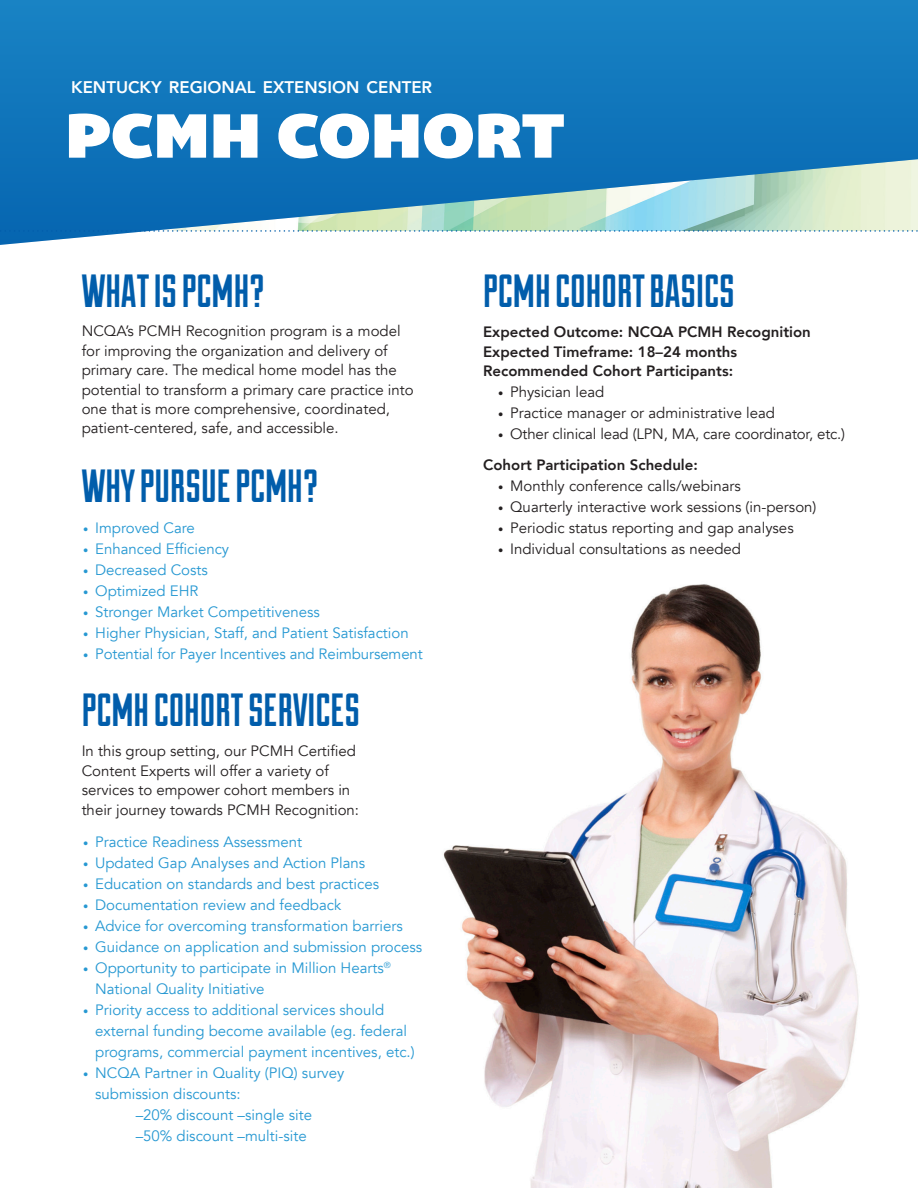
<style>
.page{position:relative;width:918px;height:1188px;background:#fff}
.page>*{position:absolute;margin:0;border:0;box-sizing:border-box;transform-origin:0 0}
.t1{font:64.05px "Bemio";color:#fff}
.t2{font:46.5px "Duke Fill";color:#015dab}
.t3{font:800 16.8px "Avenir";color:#fff}
.t4{font:15px/21px "Avenir";color:#2698d2}
.t5{font:15px/19.5px "Avenir";color:#231f20}
.t6{font:800 15px/19.5px "Avenir";color:#231f20}
.s1{font-size:10.5px}
</style>
<div class="page">
<svg style="left:0;top:0;width:918px;height:245px;background:#328ac1"></svg>
<svg style="left:0;top:230px;width:918px;height:2px"></svg>
<img style="left:443px;top:584px;width:416px;height:604px">
<p class="t3" style="left:71px;top:72px;width:363px">KENTUCKY REGIONAL EXTENSION CENTER</p>
<p class="t1" style="left:65px;top:85px;width:501px">PCMH COHORT</p>
<p class="t2" style="left:82px;top:264px;width:185px">WHAT IS PCMH?</p>
<p class="t5" style="left:82px;top:321px;width:334px">NCQA’s PCMH Recognition program is a model for improving the organization and delivery of primary care. The medical home model has the potential to transform a primary care practice into one that is more comprehensive, coordinated, patient-centered, safe, and accessible.</p>
<p class="t2" style="left:82px;top:459px;width:238px">WHY PURSUE PCMH?</p>
<p class="t4" style="left:83px;top:518px;width:113px"><span class="s1">•</span> Improved Care</p>
<p class="t4" style="left:83px;top:539px;width:147px"><span class="s1">•</span> Enhanced Efficiency</p>
<p class="t4" style="left:83px;top:560px;width:126px"><span class="s1">•</span> Decreased Costs</p>
<p class="t4" style="left:83px;top:581px;width:117px"><span class="s1">•</span> Optimized EHR</p>
<p class="t4" style="left:83px;top:602px;width:238px"><span class="s1">•</span> Stronger Market Competitiveness</p>
<p class="t4" style="left:83px;top:623px;width:327px"><span class="s1">•</span> Higher Physician, Staff, and Patient Satisfaction</p>
<p class="t4" style="left:83px;top:644px;width:341px"><span class="s1">•</span> Potential for Payer Incentives and Reimbursement</p>
<p class="t2" style="left:82px;top:683px;width:280px">PCMH COHORT SERVICES</p>
<p class="t5" style="left:82px;top:742px;width:279px">In this group setting, our PCMH Certified Content Experts will offer a variety of services to empower cohort members in their journey towards PCMH Recognition:</p>
<p class="t4" style="left:83px;top:831px;width:220px"><span class="s1">•</span> Practice Readiness Assessment</p>
<p class="t4" style="left:83px;top:852px;width:284px"><span class="s1">•</span> Updated Gap Analyses and Action Plans</p>
<p class="t4" style="left:83px;top:873px;width:297px"><span class="s1">•</span> Education on standards and best practices</p>
<p class="t4" style="left:83px;top:894px;width:260px"><span class="s1">•</span> Documentation review and feedback</p>
<p class="t4" style="left:83px;top:915px;width:321px"><span class="s1">•</span> Advice for overcoming transformation barriers</p>
<p class="t4" style="left:83px;top:936px;width:341px"><span class="s1">•</span> Guidance on application and submission process</p>
<p class="t4" style="left:95px;top:957px;width:297px;text-indent:-12px"><span class="s1">•</span> Opportunity to participate in Million Hearts<sup>®<br></sup>National Quality Initiative</p>
<p class="t4" style="left:95px;top:999px;width:321px;text-indent:-12px"><span class="s1">•</span> Priority access to additional services should external funding become available (eg. federal programs, commercial payment incentives, etc.)</p>
<p class="t4" style="left:83px;top:1062px;width:263px"><span class="s1">•</span> NCQA Partner in Quality (PIQ) survey</p>
<p class="t4" style="left:95px;top:1083px;width:147px">submission discounts:</p>
<p class="t4" style="left:136px;top:1104px;width:178px">–20% discount –single site</p>
<p class="t4" style="left:136px;top:1125px;width:173px">–50% discount –multi-site</p>
<p class="t2" style="left:483px;top:264px;width:253px">PCMH COHORT BASICS</p>
<p class="t6" style="left:483px;top:322px;width:329px">Expected Outcome: NCQA PCMH Recognition<br>Expected Timeframe: 18–24 months<br>Recommended Cohort Participants:</p>
<p class="t5" style="left:498px;top:383px;width:108px"><span class="s1">•</span> Physician lead</p>
<p class="t5" style="left:498px;top:404px;width:278px"><span class="s1">•</span> Practice manager or administrative lead</p>
<p class="t5" style="left:498px;top:425px;width:349px"><span class="s1">•</span> Other clinical lead (LPN, MA, care coordinator, etc.)</p>
<p class="t6" style="left:483px;top:454px;width:216px">Cohort Participation Schedule:</p>
<p class="t5" style="left:498px;top:476px;width:244px"><span class="s1">•</span> Monthly conference calls/webinars</p>
<p class="t5" style="left:498px;top:497px;width:320px"><span class="s1">•</span> Quarterly interactive work sessions (in-person)</p>
<p class="t5" style="left:498px;top:518px;width:297px"><span class="s1">•</span> Periodic status reporting and gap analyses</p>
<p class="t5" style="left:498px;top:539px;width:244px"><span class="s1">•</span> Individual consultations as needed</p>
</div>
